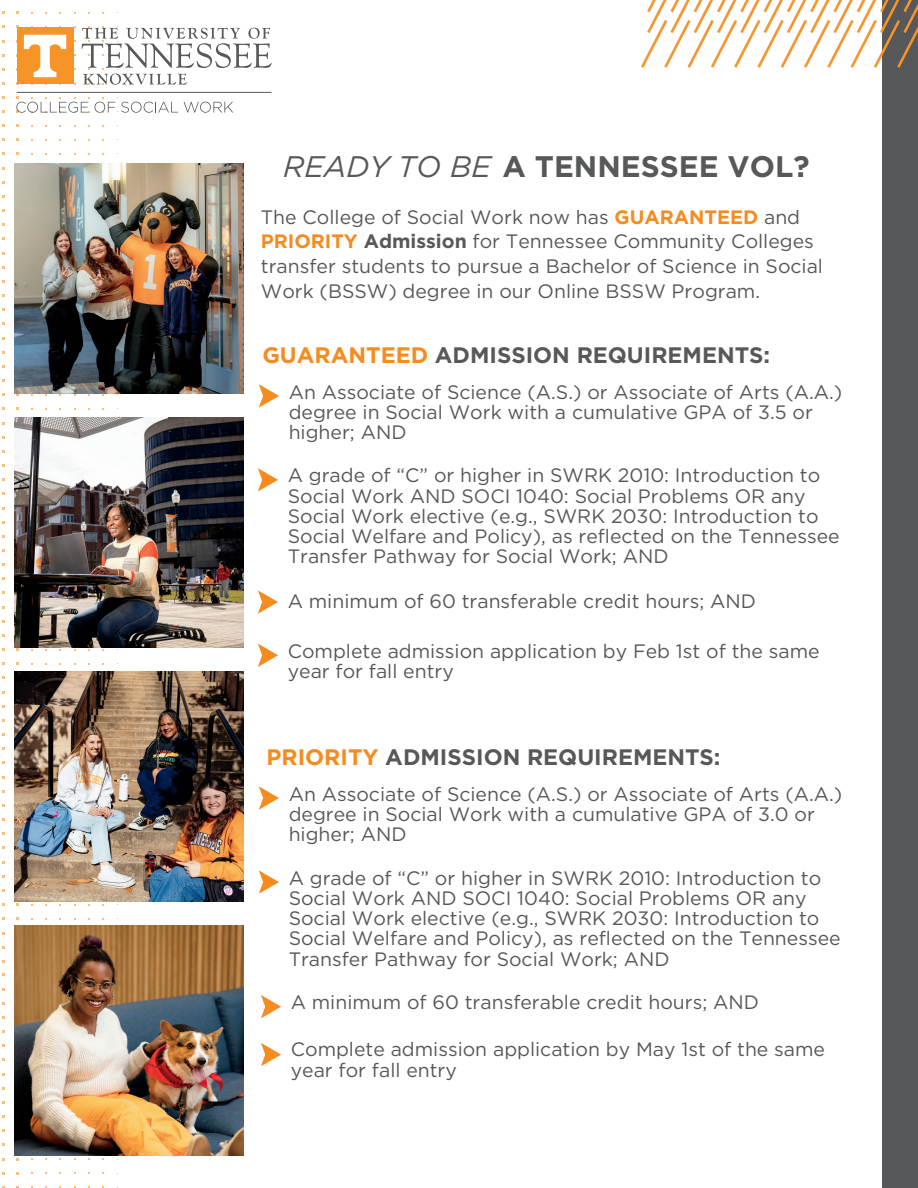
<style>
.page{position:relative;width:918px;height:1188px;background:#fff}
.page>*{position:absolute;margin:0;border:0;box-sizing:border-box;transform-origin:0 0}
.t1{font:700 29.7px "Gotham";color:#57585a}
.t2{font:700 22.35px "Gotham";color:#57585a}
.t3{font:19.35px/20.2px "Gotham";color:#57585a}
.s1{font-weight:400;font-style:italic}
.s2{font-weight:700;color:#f68b1f}
.s3{font-weight:700}
.s4{color:#f68b1f}
</style>
<div class="page">
<div style="left:883px;top:0;width:35px;height:1188px;background:#57585a"></div>
<img style="left:642px;top:0;width:276px;height:67px">
<img style="left:14px;top:164px;width:229px;height:229px">
<img style="left:14px;top:418px;width:229px;height:229px">
<img style="left:14px;top:672px;width:229px;height:229px">
<img style="left:14px;top:926px;width:229px;height:229px">
<hr style="left:17px;top:92px;width:254px;height:1px;background:#57585a">
<svg style="left:81px;top:26px;width:191px;height:59px"></svg>
<div style="left:17px;top:28px;width:56px;height:56px;background:#f79427"></div>
<svg style="left:24px;top:35px;width:42px;height:42px"></svg>
<svg style="left:16px;top:97px;width:10px;height:16px"></svg>
<svg style="left:27px;top:97px;width:11px;height:16px"></svg>
<svg style="left:41px;top:97px;width:7px;height:16px"></svg>
<svg style="left:50px;top:97px;width:17px;height:16px"></svg>
<svg style="left:68px;top:97px;width:10px;height:16px"></svg>
<svg style="left:81px;top:97px;width:8px;height:16px"></svg>
<svg style="left:94px;top:97px;width:11px;height:16px"></svg>
<svg style="left:108px;top:97px;width:10px;height:16px"></svg>
<svg style="left:121px;top:102px;width:57px;height:11px"></svg>
<svg style="left:184px;top:102px;width:49px;height:11px"></svg>
<svg style="left:259px;top:384px;width:20px;height:24px"></svg>
<svg style="left:258px;top:468px;width:20px;height:24px"></svg>
<svg style="left:258px;top:590px;width:20px;height:24px"></svg>
<svg style="left:258px;top:644px;width:20px;height:23px"></svg>
<svg style="left:259px;top:786px;width:20px;height:24px"></svg>
<svg style="left:261px;top:995px;width:20px;height:23px"></svg>
<svg style="left:259px;top:870px;width:20px;height:24px"></svg>
<svg style="left:261px;top:1043px;width:20px;height:23px"></svg>
<p class="t1" style="left:283px;top:148px;width:528px"><span class="s1">READY TO BE</span> A TENNESSEE VOL?</p>
<h3 class="t3" style="left:261px;top:204px;width:564px;line-height:24.8px">The College of Social Work now has <span class="s2">GUARANTEED</span> and <span class="s2">PRIORITY</span> <span class="s3">Admission</span> for Tennessee Community Colleges transfer students to pursue a Bachelor of Science in Social Work (BSSW) degree in our Online BSSW Program.</h3>
<p class="t2" style="left:262px;top:341px;width:509px"><span class="s4">GUARANTEED</span> ADMISSION REQUIREMENTS:</p>
<p class="t3" style="left:289px;top:381px;width:555px">An Associate of Science (A.S.) or Associate of Arts (A.A.) degree in Social Work with a cumulative GPA of 3.5 or higher; AND</p>
<p class="t3" style="left:288px;top:465px;width:554px">A grade of “C” or higher in SWRK 2010: Introduction to Social Work AND SOCI 1040: Social Problems OR any Social Work elective (e.g., SWRK 2030: Introduction to Social Welfare and Policy), as reflected on the Tennessee Transfer Pathway for Social Work; AND</p>
<p class="t3" style="left:288px;top:591px;width:470px">A minimum of 60 transferable credit hours; AND</p>
<p class="t3" style="left:288px;top:641px;width:533px">Complete admission application by Feb 1st of the same year for fall entry</p>
<p class="t2" style="left:267px;top:743px;width:456px"><span class="s4">PRIORITY</span> ADMISSION REQUIREMENTS:</p>
<p class="t3" style="left:289px;top:784px;width:555px">An Associate of Science (A.S.) or Associate of Arts (A.A.) degree in Social Work with a cumulative GPA of 3.0 or higher; AND</p>
<p class="t3" style="left:289px;top:868px;width:554px">A grade of “C” or higher in SWRK 2010: Introduction to Social Work AND SOCI 1040: Social Problems OR any Social Work elective (e.g., SWRK 2030: Introduction to Social Welfare and Policy), as reflected on the Tennessee Transfer Pathway for Social Work; AND</p>
<p class="t3" style="left:291px;top:992px;width:470px">A minimum of 60 transferable credit hours; AND</p>
<p class="t3" style="left:291px;top:1039px;width:536px">Complete admission application by May 1st of the same year for fall entry</p>
</div>
